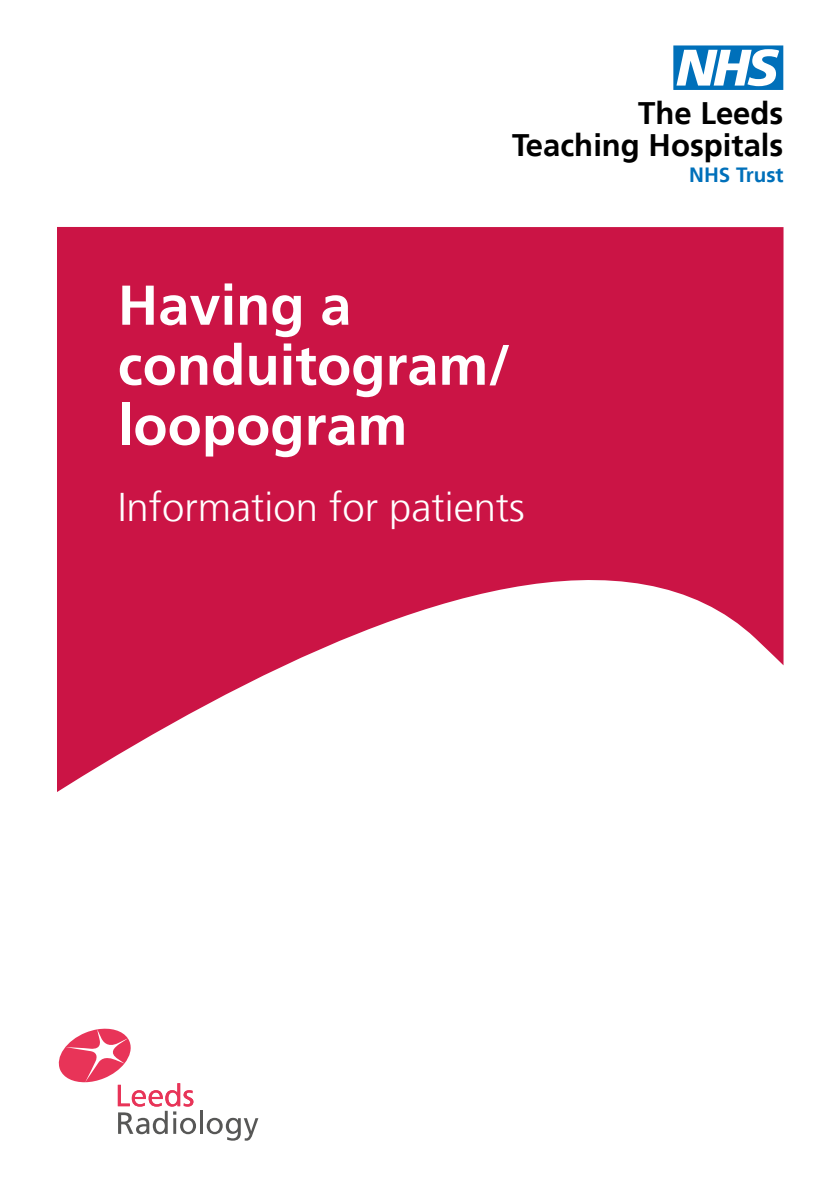
<style>
.page{position:relative;width:840px;height:1191px;background:#fff}
.page>*{position:absolute;margin:0;border:0;box-sizing:border-box;transform-origin:0 0}
.t1{font:62.2px "NHS";color:#0070ba}
.Cover_title_A{font:700 56px/60px "Frutiger LT";color:#fff}
.Cover_title_B{font:300 40px "Frutiger LT";color:#fff}
.t2{font:700 31px "Frutiger LT";color:#000}
.t3{font:700 20.6px "Frutiger LT";color:#0070ba}
</style>
<div class="page">
<svg style="left:57px;top:227px;width:726px;height:565px;fill:#cb1445"></svg>
<hr style="left:200px;top:1110px;width:3px;height:23px;background:#575756">
<svg style="left:206px;top:1117px;width:52px;height:23px"></svg>
<svg style="left:58px;top:1028px;width:138px;height:106px"></svg>
<p class="t1" style="left:673px;top:33px;width:111px">n</p>
<p class="t2" style="left:638px;top:95px;width:147px">The Leeds</p>
<p class="t2" style="left:512px;top:127px;width:273px">Teaching Hospitals</p>
<p class="t3" style="left:688px;top:162px;width:96px">NHS Trust</p>
<p class="Cover_title_A" style="left:118px;top:275px;width:394px">Having a conduitogram/ loopogram</p>
<p class="Cover_title_B" style="left:118px;top:485px;width:408px">Information for patients</p>
</div>
